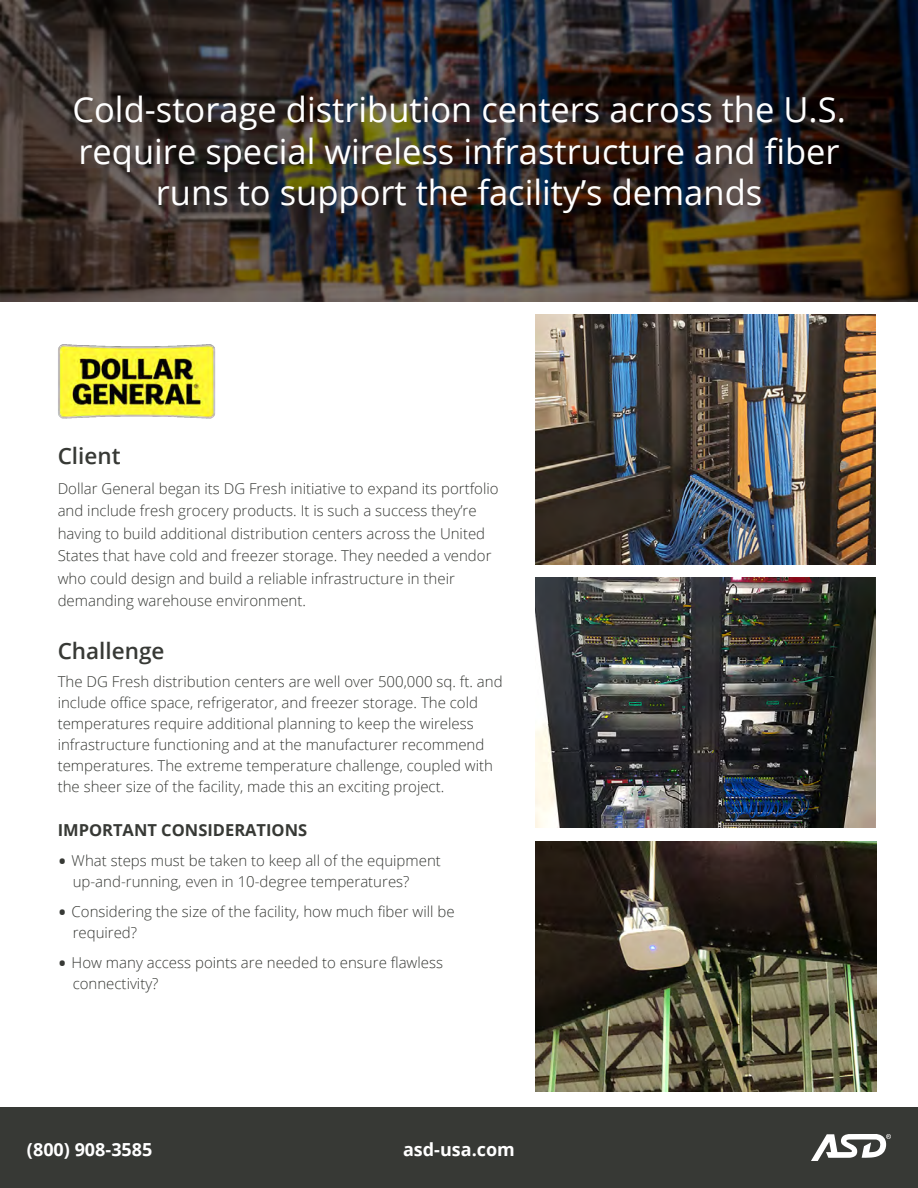
<style>
.page{position:relative;width:918px;height:1188px;background:#fff}
.page>*{position:absolute;margin:0;border:0;box-sizing:border-box;transform-origin:0 0}
.t1{font:34.5px/41.4px "Open Sans";color:#fff;text-align:center}
.t2{font:600 22.5px "Open Sans";color:#373935}
.t3{font:700 18px "Open Sans";color:#fff}
.t4{font:700 16.5px "Open Sans";color:#373935}
.t5{font:300 15px/21px "Open Sans";color:#373935}
.s1{font-weight:400;font-size:24px}
</style>
<div class="page">
<img style="left:0;top:0;width:918px;height:302px">
<img style="left:535px;top:841px;width:341px;height:250px">
<img style="left:535px;top:578px;width:341px;height:250px">
<div style="left:0;top:1107px;width:918px;height:81px;background:#373935"></div>
<svg style="left:811px;top:1134px;width:80px;height:27px"></svg>
<img style="left:535px;top:314px;width:341px;height:250px">
<img style="left:58px;top:344px;width:157px;height:75px">
<h1 class="t1" style="left:72px;top:88px;width:775px">Cold-storage distribution centers across the U.S. require special wireless infrastructure and fiber runs to support the facility’s demands</h1>
<h2 class="t2" style="left:58px;top:440px;width:64px">Client</h2>
<p class="t5" style="left:58px;top:477px;width:442px;line-height:22.5px">Dollar General began its DG Fresh initiative to expand its portfolio and include fresh grocery products. It is such a success they’re having to build additional distribution centers across the United States that have cold and freezer storage. They needed a vendor who could design and build a reliable infrastructure in their demanding warehouse environment.</p>
<h2 class="t2" style="left:58px;top:635px;width:108px">Challenge</h2>
<p class="t5" style="left:58px;top:671px;width:446px">The DG Fresh distribution centers are well over 500,000 sq. ft. and include office space, refrigerator, and freezer storage. The cold temperatures require additional planning to keep the wireless infrastructure functioning and at the manufacturer recommend temperatures. The extreme temperature challenge, coupled with the sheer size of the facility, made this an exciting project.</p>
<p class="t4" style="left:58px;top:818px;width:251px">IMPORTANT CONSIDERATIONS</p>
<p class="t5" style="left:73px;top:849px;width:370px;text-indent:-15px"><span class="s1">•</span> What steps must be taken to keep all of the equipment up-and-running, even in 10-degree temperatures?</p>
<p class="t5" style="left:73px;top:900px;width:383px;text-indent:-15px"><span class="s1">•</span> Considering the size of the facility, how much fiber will be required?</p>
<p class="t5" style="left:73px;top:951px;width:372px;text-indent:-15px"><span class="s1">•</span> How many access points are needed to ensure flawless connectivity?</p>
<p class="t3" style="left:27px;top:1136px;width:127px">(800) 908-3585</p>
<p class="t3" style="left:403px;top:1136px;width:113px">asd-usa.com</p>
</div>
